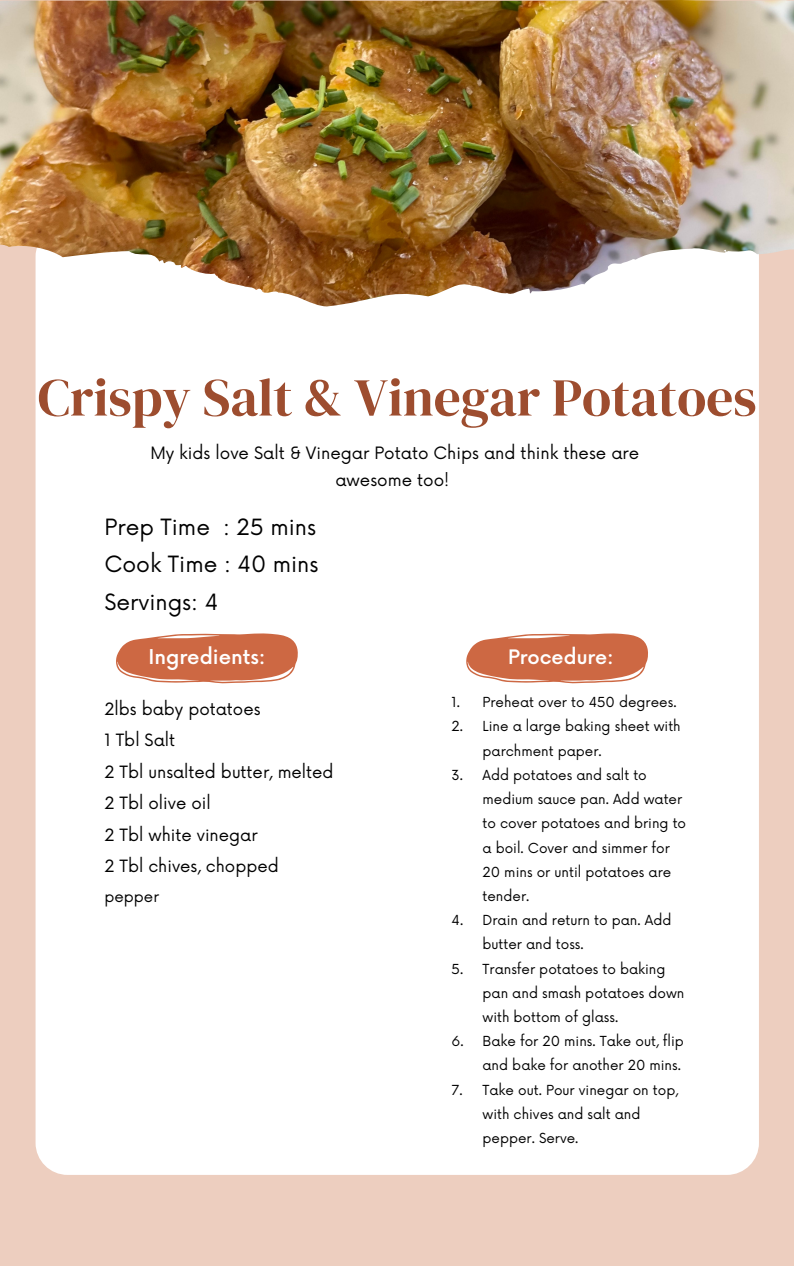
<style>
.page{position:relative;width:794px;height:1266px;background:#fff}
.page>*{position:absolute;margin:0;border:0;box-sizing:border-box;transform-origin:0 0}
.t1{font:53.25px "DM Serif Display";color:#9d4d2f}
.t2{font:21.83px/37.7px "Now";color:#000;text-align:justify}
.t3{font:500 19.95px "Now";color:#fff}
.t4{font:500 19.42px "Now";color:#fff}
.t5{font:16.58px/27px "Now";color:#000;text-align:center}
.t6{font:16.5px/31.5px "Now";color:#000}
.t7{font:15px "Now";color:#000}
.t8{font:13.5px/24.2px "Now";color:#000}
</style>
<div class="page">
<div style="left:0;top:0;width:793px;height:1266px;background:#edcebf"></div>
<div style="left:36px;top:225px;width:722px;height:950px;background:#fff;border-radius:32px"></div>
<img style="left:0;top:0;width:793px;height:306px">
<svg style="left:116px;top:633px;width:182px;height:50px;background:#d58061"></svg>
<svg style="left:466px;top:633px;width:182px;height:50px;background:#d58061"></svg>
<h1 class="t1" style="left:38px;top:360px;width:719px">Crispy Salt &amp; Vinegar Potatoes</h1>
<p class="t5" style="left:150px;top:440px;width:490px">My kids love Salt &amp; Vinegar Potato Chips and think these are awesome too!</p>
<h2 class="t2" style="left:104px;top:509px;width:215px">Prep Time : 25 mins Cook Time : 40 mins Servings: 4</h2>
<h3 class="t3" style="left:148px;top:646px;width:119px">Ingredients:</h3>
<h3 class="t4" style="left:508px;top:646px;width:107px">Procedure:</h3>
<p class="t8" style="left:482px;top:691px;width:205px">Preheat over to 450 degrees.<br>Line a large baking sheet with parchment paper.<br>Add potatoes and salt to medium sauce pan. Add water to cover potatoes and bring to a boil. Cover and simmer for<br>20 mins or until potatoes are tender.<br>Drain and return to pan. Add butter and toss.<br>Transfer potatoes to baking pan and smash potatoes down with bottom of glass.<br>Bake for 20 mins. Take out, flip and bake for another 20 mins.<br>Take out. Pour vinegar on top, with chives and salt and pepper. Serve.</p>
<p class="t8" style="left:451px;top:691px;width:13px">1.<br>2.</p>
<p class="t8" style="left:451px;top:763px;width:13px">3.</p>
<p class="t6" style="left:104px;top:694px;width:230px">2lbs baby potatoes<br>1 Tbl Salt<br>2 Tbl unsalted butter, melted<br>2 Tbl olive oil<br>2 Tbl white vinegar<br>2 Tbl chives, chopped</p>
<p class="t7" style="left:104px;top:888px;width:56px">pepper</p>
<p class="t8" style="left:451px;top:909px;width:13px">4.</p>
<p class="t8" style="left:451px;top:957px;width:13px">5.</p>
<p class="t8" style="left:451px;top:1030px;width:14px">6.</p>
<p class="t8" style="left:451px;top:1078px;width:13px">7.</p>
</div>
